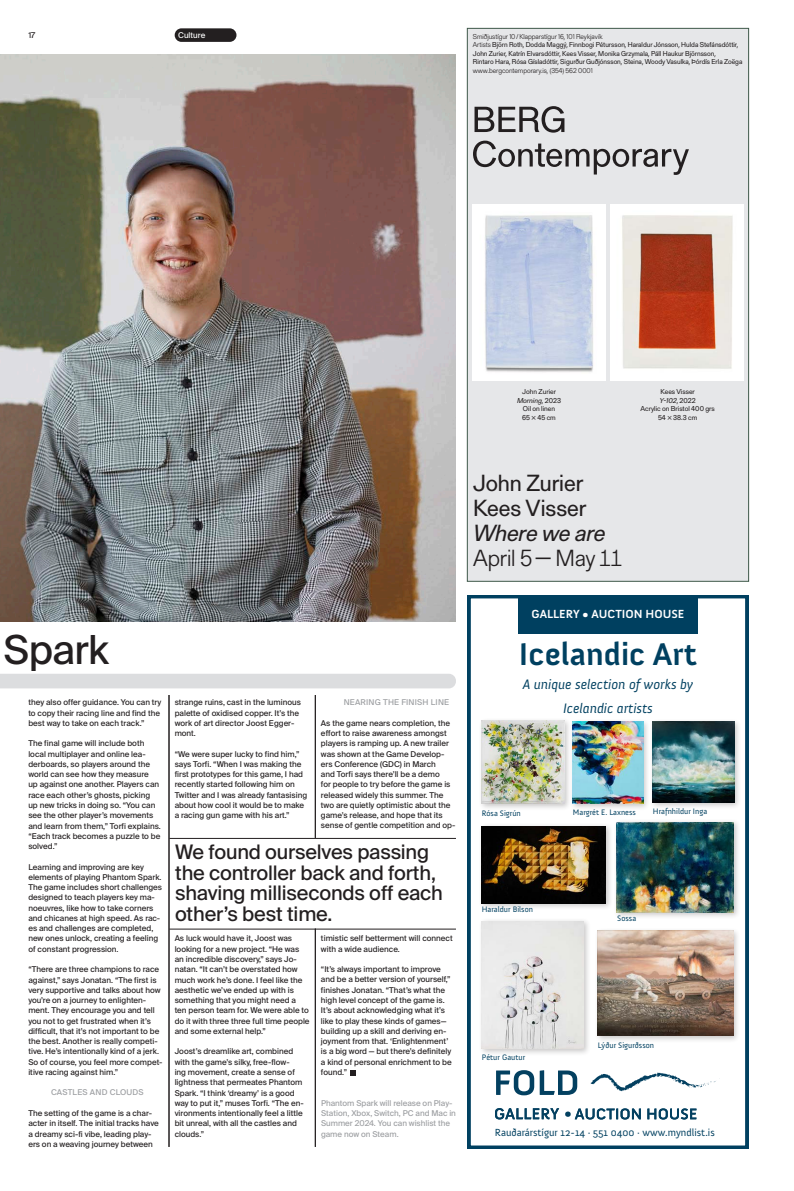
<style>
.page{position:relative;width:794px;height:1191px;background:#fff}
.page>*{position:absolute;margin:0;border:0;box-sizing:border-box;transform-origin:0 0}
.t1{font:40px "Suisse Intl";letter-spacing:-.015em;color:#231f20}
.t2{font:700 32.1px "Anivers";color:#004060}
.t3{font:23px/25.1px "Gerstner Programm FSL";letter-spacing:-.005em;color:#231f20}
.t4{font:300 23px "Gerstner Programm FSL";letter-spacing:-.005em;color:#231f20}
.t5{font:italic 23px "Gerstner Programm FSL";letter-spacing:-.005em;color:#231f20}
.t6{font:20px/20.5px "Suisse Intl";letter-spacing:-.01em;color:#231f20}
.t7{font:italic 14px/24px "Anivers";color:#004060;text-align:center}
.t8{font:700 12px "Anivers";color:#fff}
.t9{font:10.5px "Anivers";color:#004060}
.t10{font:8.1px "Anivers";color:#004060}
.t11{font:8px/10.3px "Suisse Intl";color:#231f20}
.t12{font:8px/10.3px "Suisse Intl";color:#9d9fa2}
.t13{font:8px "Suisse Intl";letter-spacing:.025em;color:#9d9fa2}
.t14{font:8px "Suisse Intl";color:#fff}
.t15{font:7px/8.5px "Gerstner Programm FSL";color:#231f20;text-align:center}
.t16{font:300 7px "Gerstner Programm FSL";color:#231f20}
.s1{font-weight:300}
.s2{font-style:italic}
</style>
<div class="page">
<div style="left:175px;top:28px;width:61px;height:14px;background:#231f20;border-radius:7px"></div>
<svg style="left:351px;top:1070px;width:5px;height:5px"></svg>
<hr style="left:169px;top:695px;width:1px;height:451px;background:#231f20">
<hr style="left:315px;top:695px;width:1px;height:143px;background:#231f20">
<hr style="left:315px;top:928px;width:1px;height:218px;background:#231f20">
<svg style="left:467px;top:595px;width:281px;height:553px"></svg>
<div style="left:518px;top:595px;width:180px;height:39px;background:#004060"></div>
<div style="left:649px;top:718px;width:92px;height:92px;background:#231f20;opacity:.25"></div>
<img style="left:653px;top:721px;width:81px;height:81px">
<div style="left:478px;top:822px;width:135px;height:88px;background:#231f20;opacity:.25"></div>
<img style="left:482px;top:826px;width:123px;height:77px">
<div style="left:613px;top:818px;width:127px;height:101px;background:#231f20;opacity:.25"></div>
<img style="left:616px;top:822px;width:117px;height:90px">
<div style="left:478px;top:917px;width:113px;height:139px;background:#231f20;opacity:.25"></div>
<img style="left:482px;top:921px;width:102px;height:127px">
<div style="left:594px;top:927px;width:147px;height:116px;background:#231f20;opacity:.25"></div>
<img style="left:598px;top:930px;width:135px;height:105px">
<div style="left:569px;top:718px;width:81px;height:92px;background:#231f20;opacity:.25"></div>
<img style="left:573px;top:721px;width:70px;height:82px">
<div style="left:478px;top:717px;width:94px;height:93px;background:#231f20;opacity:.25"></div>
<img style="left:482px;top:720px;width:82px;height:83px">
<div style="left:467px;top:28px;width:281px;height:553px;background:#e6e7e9"></div>
<svg style="left:474px;top:106px;width:90px;height:27px"></svg>
<svg style="left:473px;top:141px;width:216px;height:34px"></svg>
<img style="left:611px;top:204px;width:133px;height:177px">
<img style="left:473px;top:204px;width:132px;height:177px">
<div style="left:467px;top:28px;width:282px;height:553px;border:1px solid #3f594a"></div>
<div style="left:0;top:674px;width:456px;height:14px;background:#dcdddf"></div>
<img style="left:0;top:54px;width:456px;height:567px">
<hr style="left:169px;top:928px;width:287px;height:1px;background:#231f20">
<hr style="left:169px;top:838px;width:287px;height:1px;background:#231f20">
<p class="t11" style="left:28px;top:30px;width:8px">17</p>
<p class="t14" style="left:178px;top:30px;width:29px">Culture</p>
<p class="t15" style="left:473px;top:32px;width:271px;text-align:left"><span class="s1">Smiðjustígur 10 / Klapparstígur 16, 101 Reykjavík<br>Artists</span> Björn Roth, Dodda Maggý, Finnbogi Pétursson, Haraldur Jónsson, Hulda Stefánsdóttir, John Zurier, Katrín Elvarsdóttir, Kees Visser, Monika Grzymala, Páll Haukur Björnsson,<br>Rintaro Hara, Rósa Gísladóttir, Sigurður Guðjónsson, Steina, Woody Vasulka, Þórdís Erla Zoëga</p>
<p class="t16" style="left:473px;top:65px;width:121px">www.bergcontemporary.is, (354) 562 0001</p>
<p class="t15" style="left:517px;top:387px;width:45px">John Zurier<br><span class="s2">Morning</span>, 2023<br>Oil on linen<br>65 × 45 cm</p>
<p class="t15" style="left:640px;top:387px;width:76px">Kees Visser<br><span class="s2">Y-102</span>, 2022<br>Acrylic on Bristol 400 grs<br>54 × 38.3 cm</p>
<h1 class="t1" style="left:4px;top:627px;width:107px">Spark</h1>
<p class="t11" style="left:28px;top:697px;width:134px">they also offer guidance. You can try to copy their racing line and find the best way to take on each track.”</p>
<p class="t11" style="left:28px;top:738px;width:134px">The final game will include both local multiplayer and online lea&shy;derboards, so players around the world can see how they measure<br>up against one another. Players can race each other’s ghosts, picking up new tricks in doing so. “You can see the other player’s movements and learn from them,” Torfi explains. “Each track becomes a puzzle to be solved.”</p>
<p class="t11" style="left:28px;top:861px;width:135px">Learning and improving are key elements of playing Phantom Spark.<br>The game includes short challenges designed to teach players key ma&shy;noeuvres, like how to take corners and chicanes at high speed. As rac&shy;es and challenges are completed, new ones unlock, creating a feeling of constant progression.</p>
<p class="t11" style="left:28px;top:964px;width:136px">“There are three champions to race against,” says Jonatan. “The first is very supportive and talks about how you’re on a journey to enlighten&shy;ment. They encourage you and tell you not to get frustrated when it’s difficult, that it’s not important to be the best. Another is really competi&shy;tive. He’s intentionally kind of a jerk.<br>So of course, you feel more compet&shy;itive racing against him.”</p>
<p class="t13" style="left:51px;top:1088px;width:94px">CASTLES AND CLOUDS</p>
<p class="t11" style="left:28px;top:1108px;width:132px">The setting of the game is a char&shy;acter in itself. The initial tracks have a dreamy sci-fi vibe, leading play&shy;ers on a weaving journey between</p>
<p class="t11" style="left:175px;top:697px;width:128px">strange ruins, cast in the luminous palette of oxidised copper. It’s the work of art director Joost Egger&shy;mont.</p>
<p class="t11" style="left:175px;top:748px;width:134px">“We were super lucky to find him,” says Torfi. “When I was making the first prototypes for this game, I had recently started following him on Twitter and I was already fantasising about how cool it would be to make a racing gun game with his art.”</p>
<p class="t13" style="left:344px;top:697px;width:107px">NEARING THE FINISH LINE</p>
<p class="t11" style="left:321px;top:718px;width:136px">As the game nears completion, the effort to raise awareness amongst players is ramping up. A new trailer was shown at the Game Develop&shy;ers Conference (GDC) in March<br>and Torfi says there’ll be a demo<br>for people to try before the game is released widely this summer. The two are quietly optimistic about the game’s release, and hope that its sense of gentle competition and op-</p>
<h3 class="t6" style="left:175px;top:842px;width:269px">We found ourselves passing the controller back and forth, shaving milliseconds off each other’s best time.</h3>
<p class="t11" style="left:175px;top:933px;width:136px">As luck would have it, Joost was looking for a new project. “He was an incredible discovery,” says Jo&shy;natan. “It can’t be overstated how much work he’s done. I feel like the aesthetic we’ve ended up with is something that you might need a ten person team for. We were able to do it with three three full time people and some external help.”</p>
<p class="t11" style="left:175px;top:1046px;width:130px">Joost’s dreamlike art, combined with the game’s silky, free-flow-<br>ing movement, create a sense of lightness that permeates Phantom<br>Spark. “I think ‘dreamy’ is a good way to put it,” muses Torfi. “The en&shy;vironments intentionally feel a little bit unreal, with all the castles and clouds.”</p>
<p class="t11" style="left:321px;top:933px;width:133px">timistic self betterment will connect with a wide audience.</p>
<p class="t11" style="left:321px;top:964px;width:132px">“It’s always important to improve and be a better version of yourself,” finishes Jonatan. “That’s what the high level concept of the game is.<br>It’s about acknowledging what it’s like to play these kinds of games— building up a skill and deriving en&shy;joyment from that. ‘Enlightenment’ is a big word — but there’s definitely a kind of personal enrichment to be found.”</p>
<p class="t12" style="left:321px;top:1097px;width:136px">Phantom Spark will release on Play-<br>Station, Xbox, Switch, PC and Mac in<br>Summer 2024. You can wishlist the game now on Steam.</p>
<h3 class="t3" style="left:473px;top:469px;width:115px">John Zurier<br>Kees Visser</h3>
<h3 class="t5" style="left:473px;top:517px;width:134px">Where we are</h3>
<h3 class="t4" style="left:473px;top:542px;width:146px">April 5 — May 11</h3>
<h3 class="t8" style="left:531px;top:607px;width:154px">GALLERY • AUCTION HOUSE</h3>
<h2 class="t2" style="left:519px;top:636px;width:179px">Icelandic Art</h2>
<h3 class="t7" style="left:523px;top:672px;width:172px">A unique selection of works by<br>Icelandic artists</h3>
<p class="t10" style="left:482px;top:809px;width:41px">Rósa Sigrún</p>
<p class="t10" style="left:653px;top:807px;width:56px">Hrafnhildur Inga</p>
<p class="t10" style="left:573px;top:808px;width:65px">Margrét E. Laxness</p>
<p class="t10" style="left:482px;top:904px;width:53px">Haraldur Bilson</p>
<p class="t10" style="left:482px;top:1053px;width:45px">Pétur Gautur</p>
<p class="t10" style="left:617px;top:914px;width:20px">Sossa</p>
<p class="t10" style="left:598px;top:1040px;width:58px">Lýður Sigurðsson</p>
<h3 class="t9" style="left:495px;top:1127px;width:221px">Rauðarárstígur 12-14 · 551 0400 · www.myndlist.is</h3>
</div>
